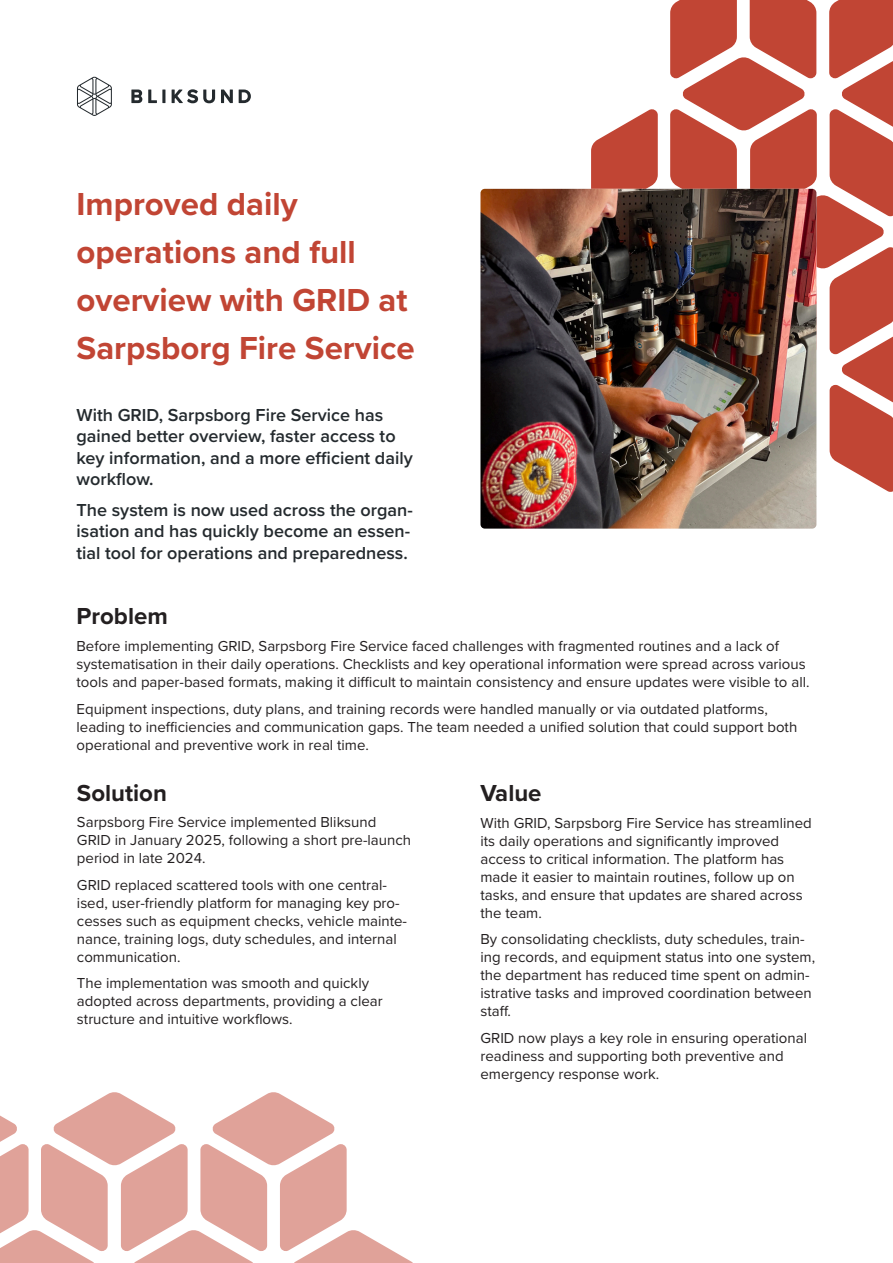
<style>
.page{position:relative;width:893px;height:1263px;background:#fff}
.page>*{position:absolute;margin:0;border:0;box-sizing:border-box;transform-origin:0 0}
.t1{font:700 33px/48px "Proxima Nova";color:#c14534}
.P1{font:700 24px "Proxima Nova";color:#231f20}
.Ingress{font:600 18px/21.6px "Proxima Nova";color:#242a2e}
.P1-2{font:15px/18px "Proxima Nova";color:#231f20}
</style>
<div class="page">
<svg style="left:131px;top:90px;width:11px;height:13px"></svg>
<svg style="left:148px;top:90px;width:17px;height:13px"></svg>
<svg style="left:172px;top:89px;width:43px;height:14px"></svg>
<svg style="left:221px;top:90px;width:12px;height:13px"></svg>
<svg style="left:239px;top:90px;width:12px;height:13px"></svg>
<svg style="left:77px;top:77px;width:35px;height:39px"></svg>
<svg style="left:0;top:1092px;width:413px;height:171px"></svg>
<svg style="left:591px;top:0;width:302px;height:493px"></svg>
<img style="left:480px;top:189px;width:336px;height:340px">
<h1 class="t1" style="left:77px;top:179px;width:340px">Improved daily operations and full overview with GRID at<br>Sarpsborg Fire Service</h1>
<p class="Ingress" style="left:77px;top:403px;width:338px">With GRID, Sarpsborg Fire Service has gained better overview, faster access to key information, and a more efficient daily workflow.</p>
<p class="Ingress" style="left:77px;top:498px;width:338px">The system is now used across the organ&shy;isation and has quickly become an essen&shy;tial tool for operations and preparedness.</p>
<h2 class="P1" style="left:77px;top:598px;width:93px">Problem</h2>
<p class="P1-2" style="left:77px;top:636px;width:734px">Before implementing GRID, Sarpsborg Fire Service faced challenges with fragmented routines and a lack of systematisation in their daily operations. Checklists and key operational information were spread across various tools and paper-based formats, making it difficult to maintain consistency and ensure updates were visible to all.</p>
<p class="P1-2" style="left:77px;top:699px;width:722px">Equipment inspections, duty plans, and training records were handled manually or via outdated platforms, leading to inefficiencies and communication gaps. The team needed a unified solution that could support both operational and preventive work in real time.</p>
<h2 class="P1" style="left:480px;top:775px;width:63px">Value</h2>
<p class="P1-2" style="left:480px;top:813px;width:333px">With GRID, Sarpsborg Fire Service has streamlined its daily operations and significantly improved access to critical information. The platform has made it easier to maintain routines, follow up on tasks, and ensure that updates are shared across the team.</p>
<p class="P1-2" style="left:480px;top:929px;width:336px">By consolidating checklists, duty schedules, train&shy;ing records, and equipment status into one system, the department has reduced time spent on admin&shy;istrative tasks and improved coordination between staff.</p>
<p class="P1-2" style="left:480px;top:1028px;width:328px">GRID now plays a key role in ensuring operational readiness and supporting both preventive and emergency response work.</p>
<p class="P1" style="left:77px;top:775px;width:91px">Solution</p>
<p class="P1-2" style="left:77px;top:812px;width:336px">Sarpsborg Fire Service implemented Bliksund<br>GRID in January 2025, following a short pre-launch period in late 2024.</p>
<p class="P1-2" style="left:77px;top:875px;width:332px">GRID replaced scattered tools with one central&shy;ised, user-friendly platform for managing key pro&shy;cesses such as equipment checks, vehicle mainte&shy;nance, training logs, duty schedules, and internal communication.</p>
<p class="P1-2" style="left:77px;top:973px;width:307px">The implementation was smooth and quickly adopted across departments, providing a clear structure and intuitive workflows.</p>
</div>
